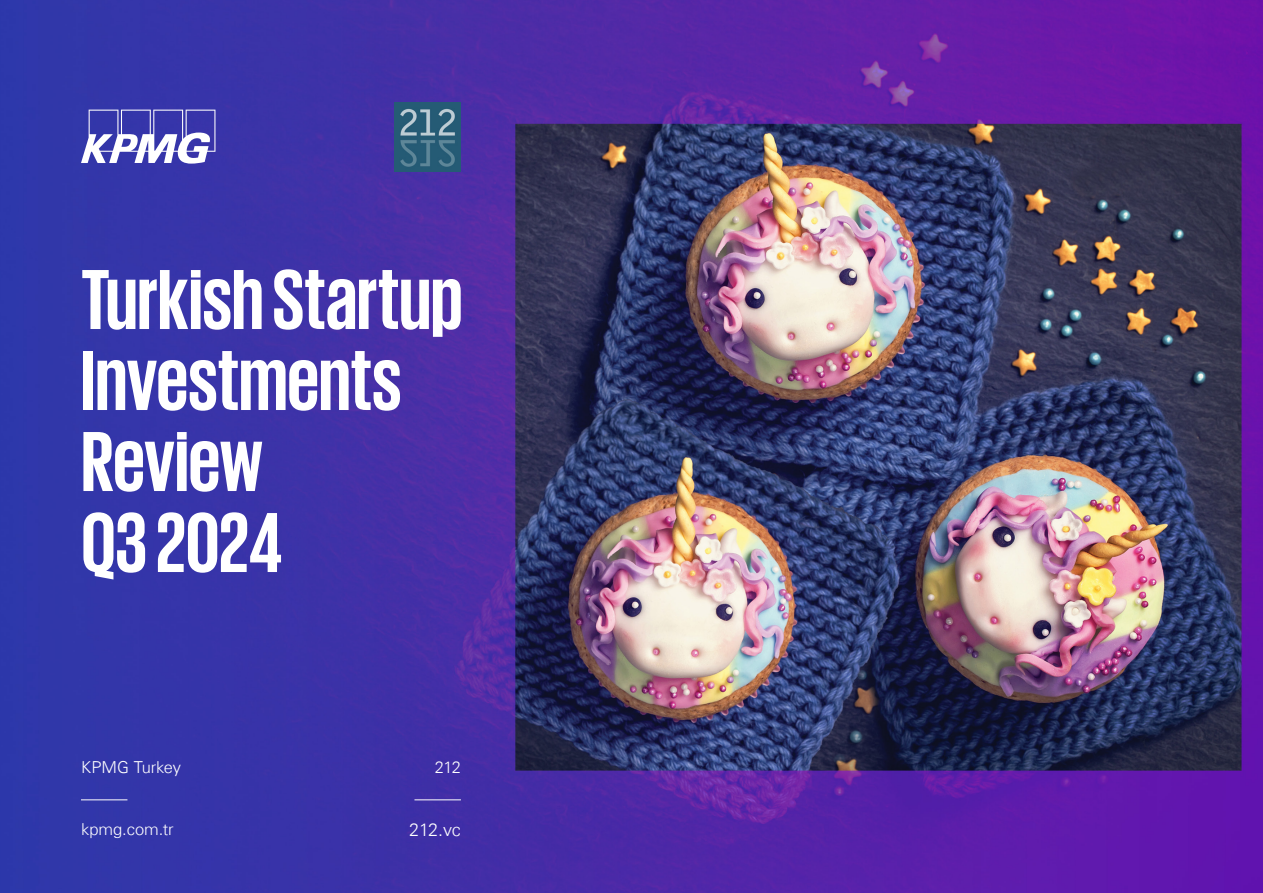
<style>
.page{position:relative;width:1263px;height:893px;background:#fff}
.page>*{position:absolute;margin:0;border:0;box-sizing:border-box;transform-origin:0 0}
.t1{font:700 87px/81px "KPMG";letter-spacing:-.01em;color:#fff}
.t2{font:300 18px "Universfor KPMG";color:#fff}
.t3{font:300 16.5px "Universfor KPMG";color:#fff}
</style>
<div class="page">
<img style="left:0;top:0;width:1263px;height:893px">
<svg style="left:81px;top:110px;width:134px;height:54px"></svg>
<hr style="left:81px;top:799px;width:46px;height:1px;background:#fff">
<hr style="left:414px;top:799px;width:47px;height:1px;background:#fff">
<img style="left:395px;top:102px;width:66px;height:69px">
<p class="t1" style="left:81px;top:256px;width:383px">Turkish Startup<br>Investments<br>Review<br>Q3 2024</p>
<p class="t3" style="left:81px;top:757px;width:102px">KPMG Turkey</p>
<p class="t3" style="left:81px;top:819px;width:94px">kpmg.com.tr</p>
<p class="t3" style="left:435px;top:757px;width:28px">212</p>
<p class="t2" style="left:409px;top:818px;width:53px">212.vc</p>
</div>
